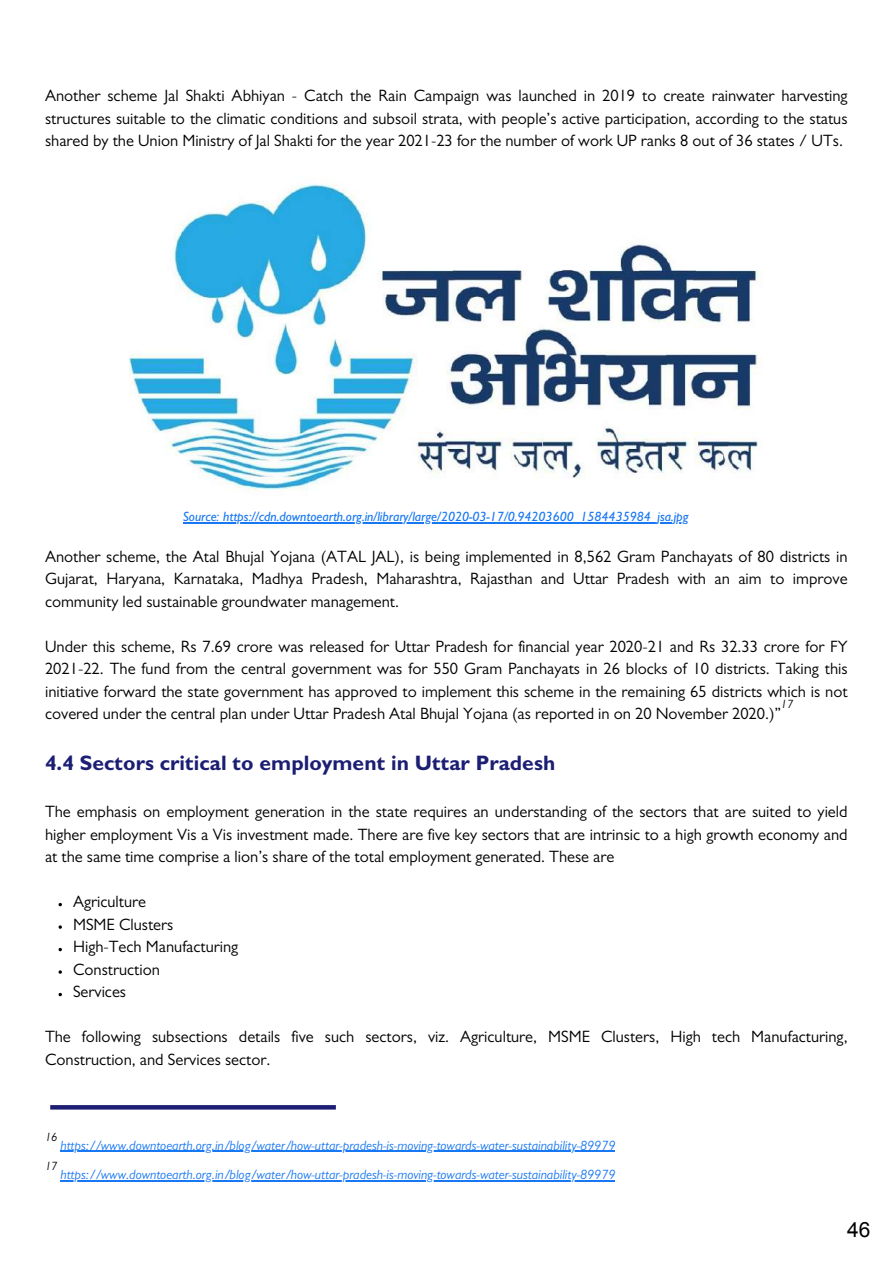
<style>
.page{position:relative;width:893px;height:1264px;background:#fff}
.page>*{position:absolute;margin:0;border:0;box-sizing:border-box;transform-origin:0 0}
.t1{font:700 21px "Gill Sans";color:#1c1e73}
.t2{font:16.5px/22.5px "Gill Sans";color:#000;text-align:justify}
.t3{font:italic 13.5px "Gill Sans";color:#1877f2}
.t4{font:italic 500 13.5px "Gill Sans";color:#1877f2}
.t5{font:italic 12px "Gill Sans";color:#000}
</style>
<div class="page">
<svg style="left:50px;top:1105px;width:286px;height:4px"></svg>
<img style="left:130px;top:183px;width:630px;height:308px">
<hr style="left:183px;top:522px;width:505px;height:1px;background:#1877f2">
<hr style="left:61px;top:1150px;width:554px;height:1px;background:#1877f2">
<hr style="left:61px;top:1180px;width:554px;height:1px;background:#1877f2">
<p class="t2" style="left:45px;top:87px;width:804px">Another scheme Jal Shakti Abhiyan - Catch the Rain Campaign was launched in 2019 to create rainwater harvesting structures suitable to the climatic conditions and subsoil strata, with people’s active participation, according to the status shared by the Union Ministry of Jal Shakti for the year 2021-23 for the number of work UP ranks 8 out of 36 states / UTs.</p>
<p class="t4" style="left:183px;top:511px;width:507px">Source: https://cdn.downtoearth.org.in/library/large/2020-03-17/0.94203600_1584435984_jsa.jpg</p>
<p class="t2" style="left:45px;top:547px;width:804px">Another scheme, the Atal Bhujal Yojana (ATAL JAL), is being implemented in 8,562 Gram Panchayats of 80 districts in Gujarat, Haryana, Karnataka, Madhya Pradesh, Maharashtra, Rajasthan and Uttar Pradesh with an aim to improve community led sustainable groundwater management.</p>
<p class="t2" style="left:45px;top:637px;width:804px">Under this scheme, Rs 7.69 crore was released for Uttar Pradesh for financial year 2020-21 and Rs 32.33 crore for FY 2021-22. The fund from the central government was for 550 Gram Panchayats in 26 blocks of 10 districts. Taking this initiative forward the state government has approved to implement this scheme in the remaining 65 districts which is not covered under the central plan under Uttar Pradesh Atal Bhujal Yojana (as reported in on 20 November 2020.)”</p>
<p class="t5" style="left:780px;top:699px;width:14px">17</p>
<p class="t1" style="left:45px;top:755px;width:511px">4.4 Sectors critical to employment in Uttar Pradesh</p>
<p class="t2" style="left:45px;top:803px;width:804px">The emphasis on employment generation in the state requires an understanding of the sectors that are suited to yield higher employment Vis a Vis investment made. There are five key sectors that are intrinsic to a high growth economy and at the same time comprise a lion’s share of the total employment generated. These are</p>
<p class="t2" style="left:73px;top:893px;width:167px;text-align:left">Agriculture<br>MSME Clusters<br>High-Tech Manufacturing<br>Construction<br>Services</p>
<p class="t2" style="left:45px;top:1028px;width:804px">The following subsections details five such sectors, viz. Agriculture, MSME Clusters, High tech Manufacturing,<br>Construction, and Services sector.</p>
<p class="t5" style="left:45px;top:1132px;width:14px">16</p>
<p class="t3" style="left:61px;top:1140px;width:556px">https://www.downtoearth.org.in/blog/water/how-uttar-pradesh-is-moving-towards-water-sustainability-89979</p>
<p class="t5" style="left:45px;top:1162px;width:14px">17</p>
<p class="t3" style="left:61px;top:1169px;width:556px">https://www.downtoearth.org.in/blog/water/how-uttar-pradesh-is-moving-towards-water-sustainability-89979</p>
</div>
